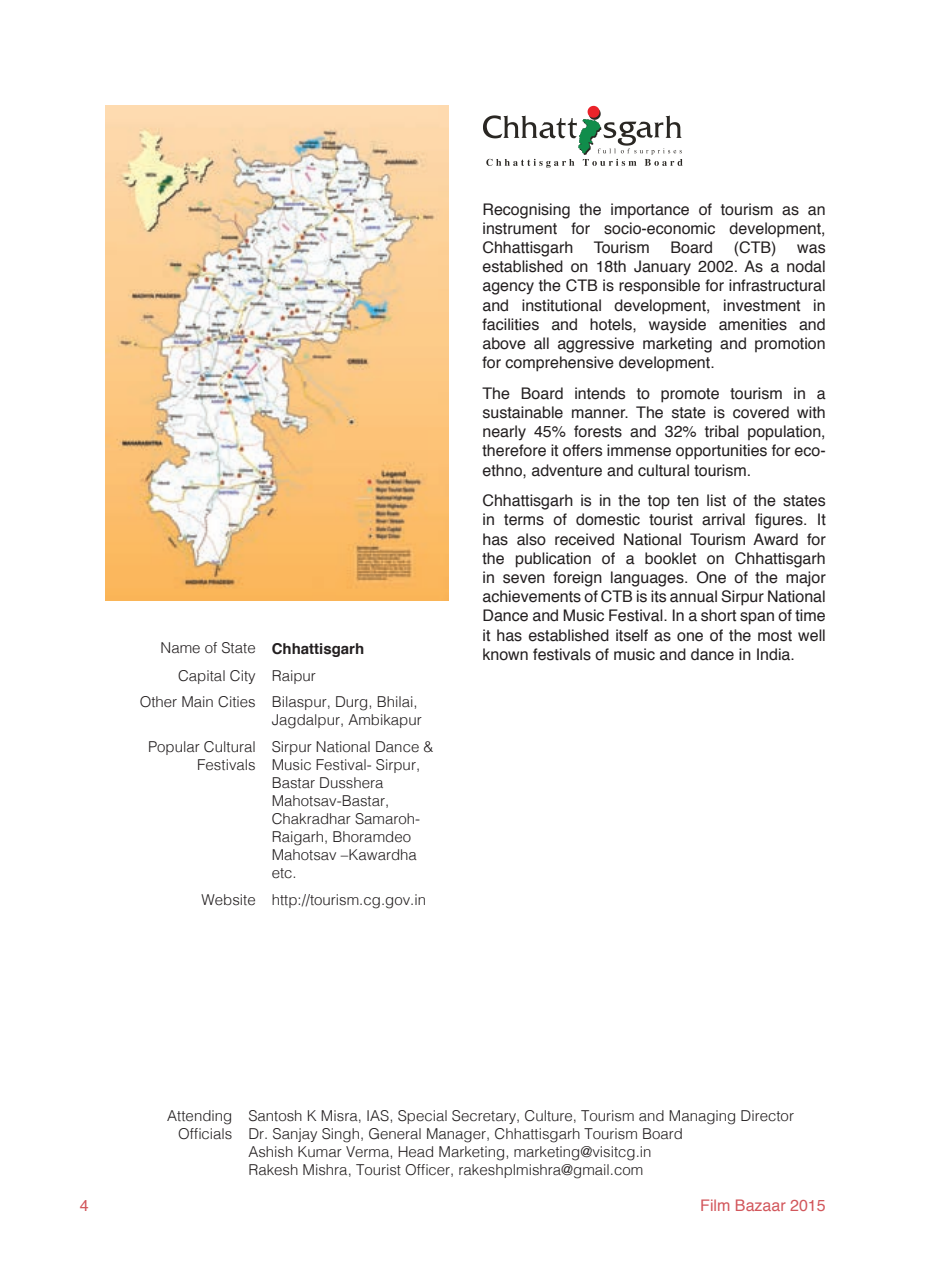
<style>
.page{position:relative;width:931px;height:1288px;background:#fff}
.page>*{position:absolute;margin:0;border:0;box-sizing:border-box;transform-origin:0 0}
.t1{font:16px/19.2px "Helvetica";color:#231f20;text-align:justify}
.t2{font:16px "Helvetica";color:#d2575c}
.t3{font:300 15px/18px "Helvetica";color:#231f20;text-align:right}
.t4{font:700 15px "Helvetica";color:#231f20}
.s1{font-weight:300}
</style>
<div class="page">
<img style="left:105px;top:105px;width:343px;height:495px">
<svg style="left:483px;top:106px;width:199px;height:62px"></svg>
<p class="t4" style="left:160px;top:636px;width:205px"><span class="s1">Name of State</span> Chhattisgarh</p>
<p class="t3" style="left:178px;top:665px;width:139px">Capital City Raipur</p>
<p class="t3" style="left:140px;top:692px;width:279px">Other Main Cities Bilaspur, Durg, Bhilai,</p>
<p class="t3" style="left:271px;top:710px;width:152px">Jagdalpur, Ambikapur</p>
<p class="t3" style="left:148px;top:736px;width:109px">Popular Cultural<br>Festivals</p>
<p class="t3" style="left:271px;top:736px;width:163px;text-align:left">Sirpur National Dance &amp;<br>Music Festival- Sirpur,<br>Bastar Dusshera<br>Mahotsav-Bastar,<br>Chakradhar Samaroh-<br>Raigarh, Bhoramdeo<br>Mahotsav –Kawardha etc.</p>
<p class="t3" style="left:201px;top:889px;width:226px">Website http://tourism.cg.gov.in</p>
<p class="t1" style="left:482px;top:200px;width:344px">Recognising the importance of tourism as an instrument for socio-economic development, Chhattisgarh</p>
<p class="t1" style="left:593px;top:238px;width:57px">Tourism</p>
<p class="t1" style="left:670px;top:238px;width:44px">Board</p>
<p class="t1" style="left:733px;top:238px;width:44px">(CTB)</p>
<p class="t1" style="left:482px;top:238px;width:344px;text-indent:315px">was established on 18th January 2002. As a nodal agency the CTB is responsible for infrastructural and institutional development, investment in facilities and hotels, wayside amenities and above all aggressive marketing and promotion for comprehensive development.</p>
<p class="t1" style="left:482px;top:384px;width:344px">The Board intends to promote tourism in a sustainable manner. The state is covered with nearly 45% forests and 32% tribal population, therefore it offers immense opportunities for eco&shy;ethno, adventure and cultural tourism.</p>
<p class="t1" style="left:482px;top:491px;width:344px">Chhattisgarh is in the top ten list of the states in terms of domestic tourist arrival figures. It has also received National Tourism Award for the publication of a booklet on Chhattisgarh in seven foreign languages. One of the major achievements of CTB is its annual Sirpur National Dance and Music Festival. In a short span of time it has established itself as one of the most well known festivals of music and dance in India.</p>
<p class="t3" style="left:167px;top:1105px;width:67px">Attending<br>Officials</p>
<p class="t3" style="left:248px;top:1105px;width:547px;text-align:left">Santosh K Misra, IAS, Special Secretary, Culture, Tourism and Managing Director Dr. Sanjay Singh, General Manager, Chhattisgarh Tourism Board<br>Ashish Kumar Verma, Head Marketing, marketing@visitcg.in<br>Rakesh Mishra, Tourist Officer, rakeshplmishra@gmail.com</p>
<p class="t2" style="left:80px;top:1193px;width:10px">4</p>
<p class="t2" style="left:700px;top:1193px;width:127px">Film Bazaar 2015</p>
</div>
